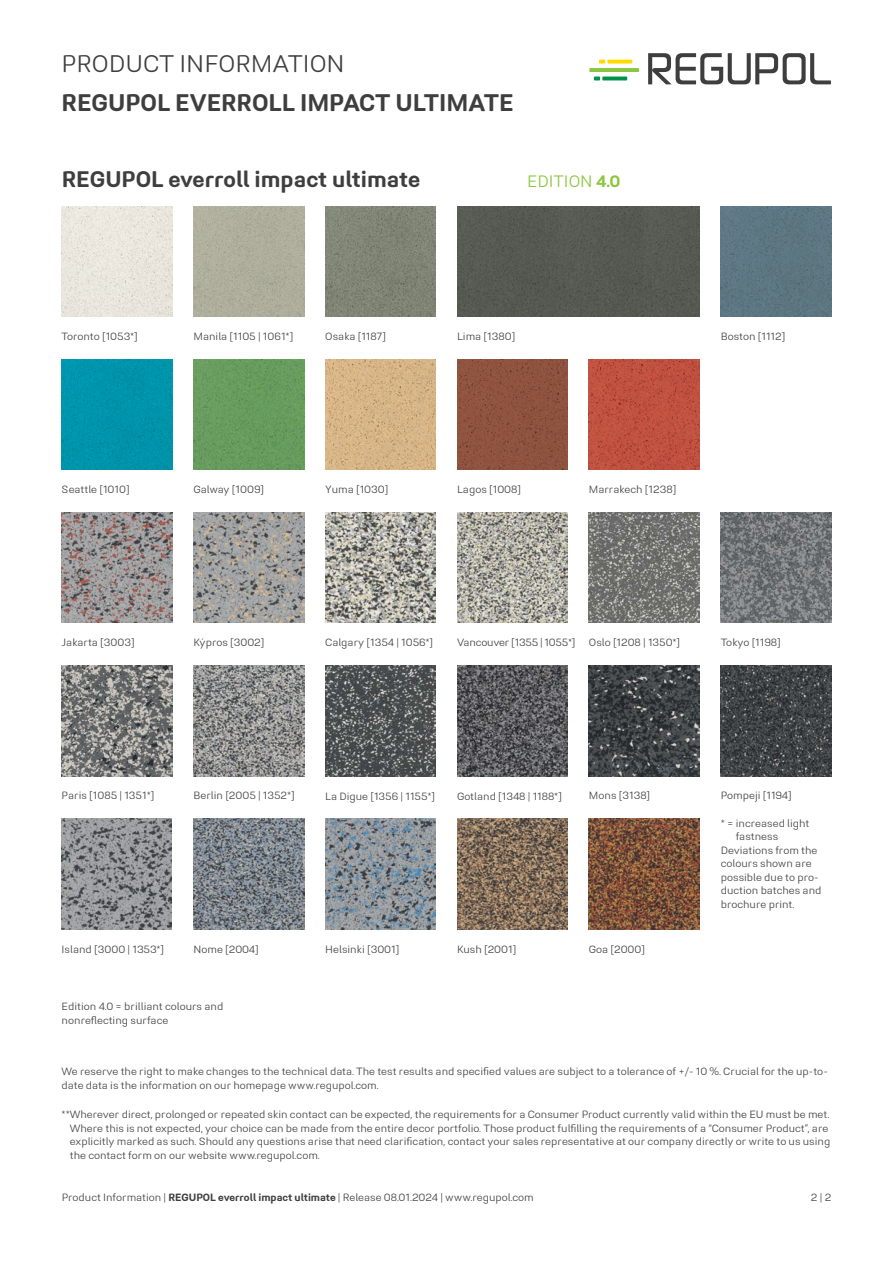
<style>
.page{position:relative;width:893px;height:1263px;background:#fff}
.page>*{position:absolute;margin:0;border:0;box-sizing:border-box;transform-origin:0 0}
.t1{font:700 24px "Midpoint Pro";color:#3e3e3f}
.t2{font:300 24px "Midpoint Pro";color:#3e3e3f}
.t3{font:700 22.5px "Midpoint Pro";color:#3e3e3f}
.t4{font:300 16.5px "Midpoint Pro";color:#8bc63e}
.t5{font:300 10.5px/13.5px "Midpoint Pro";color:#3e3e3f}
.t6{font:300 10.5px "Midpoint Pro";letter-spacing:-.02em;color:#3e3e3f}
.s1{font-weight:700}
</style>
<div class="page">
<svg style="left:648px;top:53px;width:183px;height:31px"></svg>
<hr style="left:589px;top:68px;width:50px;height:4px;background:#8bc63e">
<hr style="left:602px;top:77px;width:25px;height:3px;background:#009247">
<svg style="left:594px;top:77px;width:6px;height:3px"></svg>
<svg style="left:607px;top:60px;width:25px;height:4px"></svg>
<svg style="left:599px;top:60px;width:6px;height:4px"></svg>
<img style="left:193px;top:665px;width:111px;height:111px">
<img style="left:193px;top:819px;width:111px;height:110px">
<img style="left:325px;top:512px;width:111px;height:111px">
<img style="left:457px;top:512px;width:111px;height:111px">
<img style="left:457px;top:819px;width:111px;height:110px">
<img style="left:589px;top:819px;width:110px;height:110px">
<img style="left:721px;top:665px;width:110px;height:111px">
<img style="left:589px;top:513px;width:110px;height:110px">
<img style="left:62px;top:819px;width:110px;height:110px">
<img style="left:589px;top:665px;width:110px;height:111px">
<img style="left:325px;top:819px;width:111px;height:110px">
<img style="left:457px;top:665px;width:111px;height:111px">
<img style="left:325px;top:665px;width:111px;height:111px">
<img style="left:193px;top:512px;width:111px;height:111px">
<img style="left:62px;top:512px;width:110px;height:111px">
<img style="left:62px;top:665px;width:110px;height:111px">
<img style="left:721px;top:512px;width:110px;height:111px">
<img style="left:193px;top:359px;width:111px;height:111px">
<div style="left:721px;top:206px;width:110px;height:111px;background:#5d7782"></div>
<img style="left:62px;top:359px;width:110px;height:111px">
<img style="left:325px;top:359px;width:111px;height:111px">
<img style="left:457px;top:359px;width:111px;height:111px">
<div style="left:457px;top:206px;width:101px;height:111px;background:#565952"></div>
<div style="left:558px;top:206px;width:86px;height:111px;background:#565a52"></div>
<div style="left:644px;top:206px;width:55px;height:111px;background:#575a53"></div>
<img style="left:325px;top:206px;width:111px;height:111px">
<img style="left:193px;top:206px;width:111px;height:111px">
<img style="left:62px;top:206px;width:110px;height:111px">
<img style="left:589px;top:359px;width:110px;height:111px">
<h1 class="t2" style="left:62px;top:49px;width:285px">PRODUCT INFORMATION</h1>
<h1 class="t1" style="left:62px;top:87px;width:454px">REGUPOL EVERROLL IMPACT ULTIMATE</h1>
<h2 class="t3" style="left:62px;top:165px;width:360px">REGUPOL everroll impact ultimate</h2>
<h3 class="t4" style="left:527px;top:171px;width:95px">EDITION <span class="s1">4.0</span></h3>
<p class="t5" style="left:62px;top:330px;width:78px">Toronto [1053*]</p>
<p class="t5" style="left:193px;top:330px;width:101px">Manila [1105 | 1061*]</p>
<p class="t5" style="left:325px;top:330px;width:62px">Osaka [1187]</p>
<p class="t5" style="left:457px;top:330px;width:60px">Lima [1380]</p>
<p class="t5" style="left:721px;top:330px;width:66px">Boston [1112]</p>
<p class="t5" style="left:62px;top:483px;width:70px">Seattle [1010]</p>
<p class="t5" style="left:193px;top:483px;width:72px">Galway [1009]</p>
<p class="t5" style="left:325px;top:483px;width:65px">Yuma [1030]</p>
<p class="t5" style="left:457px;top:483px;width:66px">Lagos [1008]</p>
<p class="t5" style="left:589px;top:483px;width:89px">Marrakech [1238]</p>
<p class="t5" style="left:62px;top:636px;width:74px">Jakarta [3003]</p>
<p class="t5" style="left:193px;top:636px;width:73px">Kýpros [3002]</p>
<p class="t5" style="left:325px;top:636px;width:109px">Calgary [1354 | 1056*]</p>
<p class="t6" style="left:457px;top:636px;width:120px">Vancouver [1355 | 1055*]</p>
<p class="t5" style="left:589px;top:636px;width:93px">Oslo [1208 | 1350*]</p>
<p class="t5" style="left:721px;top:636px;width:62px">Tokyo [1198]</p>
<p class="t5" style="left:62px;top:789px;width:94px">Paris [1085 | 1351*]</p>
<p class="t5" style="left:193px;top:789px;width:103px">Berlin [2005 | 1352*]</p>
<p class="t5" style="left:325px;top:789px;width:111px">La Digue [1356 | 1155*]</p>
<p class="t5" style="left:457px;top:789px;width:106px">Gotland [1348 | 1188*]</p>
<p class="t5" style="left:589px;top:789px;width:63px">Mons [3138]</p>
<p class="t5" style="left:721px;top:789px;width:72px">Pompeji [1194]</p>
<p class="t5" style="left:721px;top:816px;width:90px">* = increased light</p>
<p class="t5" style="left:736px;top:829px;width:44px">fastness</p>
<p class="t5" style="left:721px;top:843px;width:98px">Deviations from the</p>
<p class="t5" style="left:721px;top:856px;width:92px">colours shown are</p>
<p class="t5" style="left:721px;top:870px;width:99px">possible due to pro-</p>
<p class="t5" style="left:721px;top:883px;width:102px">duction batches and</p>
<p class="t5" style="left:721px;top:897px;width:75px">brochure print.</p>
<p class="t5" style="left:62px;top:942px;width:104px">Island [3000 | 1353*]</p>
<p class="t5" style="left:193px;top:942px;width:67px">Nome [2004]</p>
<p class="t5" style="left:325px;top:942px;width:76px">Helsinki [3001]</p>
<p class="t5" style="left:457px;top:942px;width:61px">Kush [2001]</p>
<p class="t5" style="left:589px;top:942px;width:58px">Goa [2000]</p>
<p class="t5" style="left:62px;top:999px;width:163px">Edition 4.0 = brilliant colours and nonreflecting surface</p>
<p class="t5" style="left:62px;top:1065px;width:768px">We reserve the right to make changes to the technical data. The test results and specified values are subject to a tolerance of +/- 10 %. Crucial for the up-to&shy;date data is the information on our homepage www.regupol.com.</p>
<p class="t5" style="left:70px;top:1107px;width:762px;text-indent:-8px">**Wherever direct, prolonged or repeated skin contact can be expected, the requirements for a Consumer Product currently valid within the EU must be met.<br>Where this is not expected, your choice can be made from the entire decor portfolio. Those product fulfilling the requirements of a “Consumer Product”, are explicitly marked as such. Should any questions arise that need clarification, contact your sales representative at our company directly or write to us using the contact form on our website www.regupol.com.</p>
<p class="t5" style="left:62px;top:1191px;width:473px">Product Information | <span class="s1">REGUPOL everroll impact ultimate</span> | Release 08.01.2024 | www.regupol.com</p>
<p class="t5" style="left:811px;top:1191px;width:22px">2 | 2</p>
</div>
